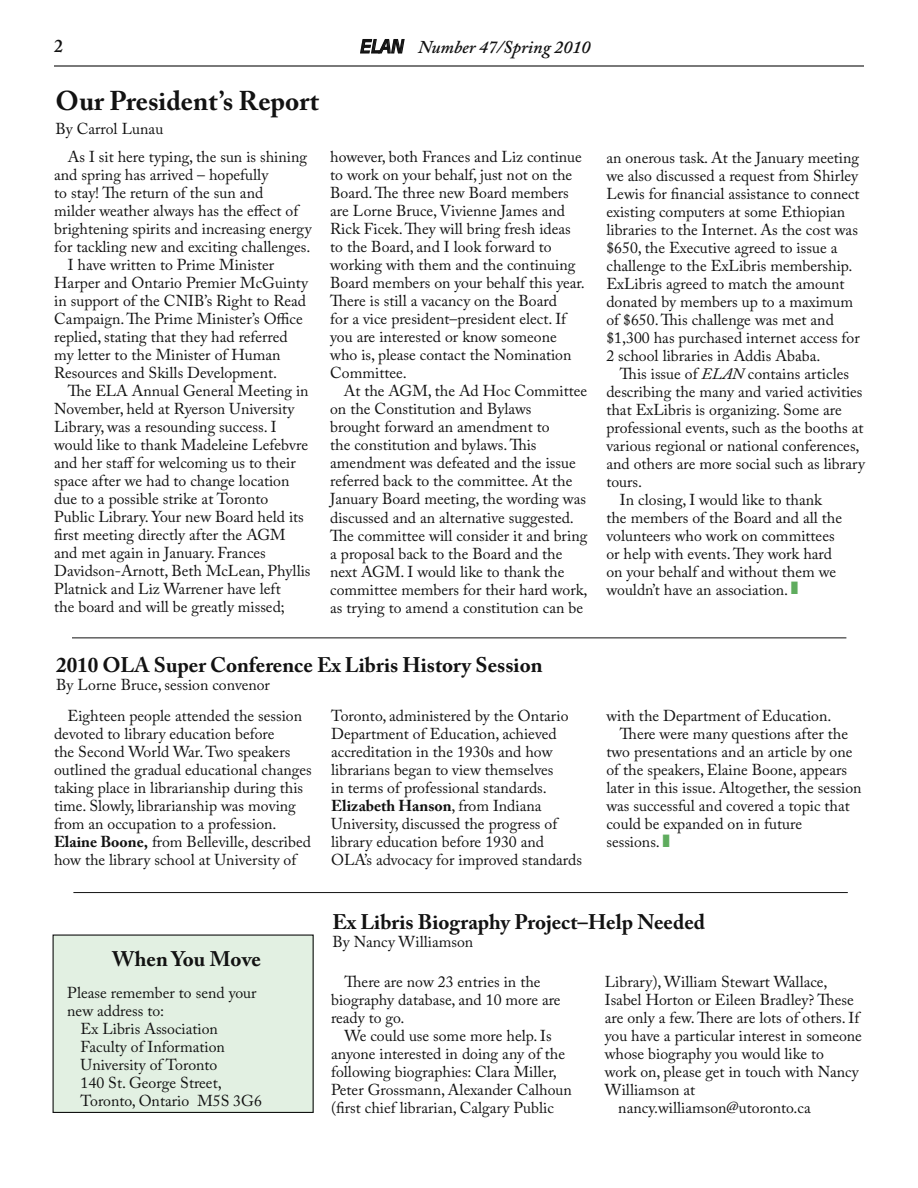
<style>
.page{position:relative;width:918px;height:1188px;background:#fff}
.page>*{position:absolute;margin:0;border:0;box-sizing:border-box;transform-origin:0 0}
.t1{font:700 27px "Adobe Caslon Pro";color:#121212}
.t2{font:700 21px "Adobe Caslon Pro";color:#121212}
.t3{font:italic 600 18px "Adobe Caslon Pro";color:#121212}
.t4{font:600 18px "Adobe Caslon Pro";color:#121212}
.t5{font:15.75px/18px "Adobe Caslon Pro";color:#121212}
.s1{font-family:"Antique Olive Std";font-weight:400}
.s2{font-style:italic}
.s3{color:#5fac5e}
.s4{font-weight:700}
</style>
<div class="page">
<hr style="left:54px;top:65px;width:810px;height:2px;background:#121212">
<svg style="left:360px;top:39px;width:45px;height:15px"></svg>
<hr style="left:72px;top:638px;width:774px;height:1px;background:#121212">
<hr style="left:73px;top:892px;width:775px;height:1px;background:#121212">
<div style="left:53px;top:935px;width:260px;height:177px;background:#e2f0e2"></div>
<div style="left:53px;top:934px;width:261px;height:179px;border:1px solid #121212"></div>
<p class="t4" style="left:54px;top:35px;width:10px">2</p>
<p class="t3" style="left:360px;top:36px;width:232px"><span class="s1">ELAN</span> Number 47/Spring 2010</p>
<h1 class="t1" style="left:55px;top:85px;width:265px">Our President’s Report</h1>
<p class="t5" style="left:55px;top:119px;width:109px">By Carrol Lunau</p>
<p class="t5" style="left:68px;top:148px;width:241px">As I sit here typing, the sun is shining</p>
<p class="t5" style="left:54px;top:166px;width:216px">and spring has arrived – hopefully</p>
<p class="t5" style="left:54px;top:184px;width:211px">to stay! The return of the sun and</p>
<p class="t5" style="left:54px;top:202px;width:246px">milder weather always has the effect of</p>
<p class="t5" style="left:54px;top:220px;width:259px">brightening spirits and increasing energy</p>
<p class="t5" style="left:54px;top:238px;width:258px">for tackling new and exciting challenges.</p>
<p class="t5" style="left:68px;top:256px;width:208px">I have written to Prime Minister</p>
<p class="t5" style="left:54px;top:274px;width:255px">Harper and Ontario Premier McGuinty</p>
<p class="t5" style="left:54px;top:292px;width:253px">in support of the CNIB’s Right to Read</p>
<p class="t5" style="left:54px;top:310px;width:250px">Campaign. The Prime Minister’s Office</p>
<p class="t5" style="left:54px;top:328px;width:235px">replied, stating that they had referred</p>
<p class="t5" style="left:54px;top:346px;width:228px">my letter to the Minister of Human</p>
<p class="t5" style="left:54px;top:364px;width:224px">Resources and Skills Development.</p>
<p class="t5" style="left:68px;top:382px;width:242px">The ELA Annual General Meeting in</p>
<p class="t5" style="left:54px;top:400px;width:242px">November, held at Ryerson University</p>
<p class="t5" style="left:54px;top:418px;width:224px">Library, was a resounding success. I</p>
<p class="t5" style="left:54px;top:436px;width:255px">would like to thank Madeleine Lefebvre</p>
<p class="t5" style="left:54px;top:454px;width:243px">and her staff for welcoming us to their</p>
<p class="t5" style="left:54px;top:472px;width:237px">space after we had to change location</p>
<p class="t5" style="left:54px;top:490px;width:216px">due to a possible strike at Toronto</p>
<p class="t5" style="left:54px;top:508px;width:251px">Public Library. Your new Board held its</p>
<p class="t5" style="left:54px;top:526px;width:233px">first meeting directly after the AGM</p>
<p class="t5" style="left:54px;top:544px;width:213px">and met again in January. Frances</p>
<p class="t5" style="left:54px;top:562px;width:258px">Davidson-Arnott, Beth McLean, Phyllis</p>
<p class="t5" style="left:54px;top:580px;width:228px">Platnick and Liz Warrener have left</p>
<p class="t5" style="left:54px;top:598px;width:232px">the board and will be greatly missed;</p>
<p class="t5" style="left:330px;top:148px;width:256px">however, both Frances and Liz continue to work on your behalf, just not on the Board. The three new Board members are Lorne Bruce, Vivienne James and Rick Ficek. They will bring fresh ideas to the Board, and I look forward to working with them and the continuing Board members on your behalf this year.<br>There is still a vacancy on the Board<br>for a vice president–president elect. If you are interested or know someone who is, please contact the Nomination Committee.</p>
<p class="t5" style="left:330px;top:382px;width:259px;text-indent:13px">At the AGM, the Ad Hoc Committee on the Constitution and Bylaws<br>brought forward an amendment to<br>the constitution and bylaws. This amendment was defeated and the issue referred back to the committee. At the January Board meeting, the wording was discussed and an alternative suggested.<br>The committee will consider it and bring a proposal back to the Board and the next AGM. I would like to thank the committee members for their hard work, as trying to amend a constitution can be</p>
<p class="t5" style="left:606px;top:148px;width:255px">an onerous task. At the January meeting we also discussed a request from Shirley Lewis for financial assistance to connect existing computers at some Ethiopian libraries to the Internet. As the cost was $650, the Executive agreed to issue a challenge to the ExLibris membership.<br>ExLibris agreed to match the amount donated by members up to a maximum of $650. This challenge was met and $1,300 has purchased internet access for 2 school libraries in Addis Ababa.</p>
<p class="t5" style="left:620px;top:364px;width:231px">This issue of <span class="s2">ELAN</span> contains articles</p>
<p class="t5" style="left:606px;top:382px;width:258px">describing the many and varied activities</p>
<p class="t5" style="left:606px;top:400px;width:237px">that ExLibris is organizing. Some are</p>
<p class="t5" style="left:606px;top:418px;width:259px">professional events, such as the booths at</p>
<p class="t5" style="left:606px;top:436px;width:255px">various regional or national conferences,</p>
<p class="t5" style="left:606px;top:454px;width:260px">and others are more social such as library</p>
<p class="t5" style="left:606px;top:472px;width:37px">tours.</p>
<p class="t5" style="left:620px;top:490px;width:204px">In closing, I would like to thank</p>
<p class="t5" style="left:606px;top:508px;width:237px">the members of the Board and all the</p>
<p class="t5" style="left:606px;top:526px;width:230px">volunteers who work on committees</p>
<p class="t5" style="left:606px;top:544px;width:227px">or help with events. They work hard</p>
<p class="t5" style="left:606px;top:562px;width:231px">on your behalf and without them we</p>
<p class="t5" style="left:606px;top:580px;width:193px">wouldn’t have an association. <span class="s3">■</span></p>
<h2 class="t2" style="left:56px;top:652px;width:488px">2010 OLA Super Conference Ex Libris History Session</h2>
<p class="t5" style="left:68px;top:669px;width:236px;line-height:31.3px;text-indent:-11px">By Lorne Bruce, session convenor<br>Eighteen people attended the session</p>
<p class="t5" style="left:54px;top:725px;width:259px">devoted to library education before<br>the Second World War. Two speakers outlined the gradual educational changes taking place in librarianship during this time. Slowly, librarianship was moving from an occupation to a profession.<br><span class="s4">Elaine Boone,</span> from Belleville, described how the library school at University of</p>
<p class="t5" style="left:331px;top:707px;width:252px">Toronto, administered by the Ontario Department of Education, achieved accreditation in the 1930s and how librarians began to view themselves<br>in terms of professional standards.<br><span class="s4">Elizabeth Hanson</span>, from Indiana University, discussed the progress of library education before 1930 and OLA’s advocacy for improved standards</p>
<p class="t5" style="left:606px;top:707px;width:226px">with the Department of Education.</p>
<p class="t5" style="left:620px;top:725px;width:230px">There were many questions after the</p>
<p class="t5" style="left:606px;top:743px;width:248px">two presentations and an article by one</p>
<p class="t5" style="left:606px;top:761px;width:242px">of the speakers, Elaine Boone, appears</p>
<p class="t5" style="left:606px;top:779px;width:257px">later in this issue. Altogether, the session</p>
<p class="t5" style="left:606px;top:797px;width:245px">was successful and covered a topic that</p>
<p class="t5" style="left:606px;top:815px;width:197px">could be expanded on in future</p>
<p class="t5" style="left:606px;top:833px;width:65px">sessions. <span class="s3">■</span></p>
<h2 class="t2" style="left:112px;top:947px;width:150px">When You Move</h2>
<p class="t5" style="left:67px;top:983px;width:191px">Please remember to send your</p>
<p class="t5" style="left:67px;top:1001px;width:99px">new address to:</p>
<p class="t5" style="left:81px;top:1019px;width:139px">Ex Libris Association</p>
<p class="t5" style="left:81px;top:1037px;width:146px">Faculty of Information</p>
<p class="t5" style="left:81px;top:1055px;width:138px">University of Toronto</p>
<p class="t5" style="left:81px;top:1073px;width:143px">140 St. George Street,</p>
<p class="t5" style="left:81px;top:1091px;width:183px">Toronto, Ontario M5S 3G6</p>
<h2 class="t2" style="left:333px;top:909px;width:374px">Ex Libris Biography Project–Help Needed</h2>
<p class="t5" style="left:333px;top:933px;width:142px">By Nancy Williamson</p>
<p class="t5" style="left:331px;top:972px;width:231px;text-indent:13px">There are now 23 entries in the biography database, and 10 more are ready to go.</p>
<p class="t5" style="left:331px;top:1026px;width:242px;text-indent:13px">We could use some more help. Is anyone interested in doing any of the following biographies: Clara Miller, Peter Grossmann, Alexander Calhoun (first chief librarian, Calgary Public</p>
<p class="t5" style="left:605px;top:972px;width:224px">Library), William Stewart Wallace,</p>
<p class="t5" style="left:605px;top:990px;width:250px">Isabel Horton or Eileen Bradley? These</p>
<p class="t5" style="left:605px;top:1008px;width:256px">are only a few. There are lots of others. If</p>
<p class="t5" style="left:605px;top:1026px;width:259px">you have a particular interest in someone</p>
<p class="t5" style="left:605px;top:1044px;width:221px">whose biography you would like to</p>
<p class="t5" style="left:605px;top:1062px;width:255px">work on, please get in touch with Nancy</p>
<p class="t5" style="left:605px;top:1080px;width:92px">Williamson at</p>
<p class="t5" style="left:618px;top:1098px;width:194px">nancy.williamson@utoronto.ca</p>
</div>
